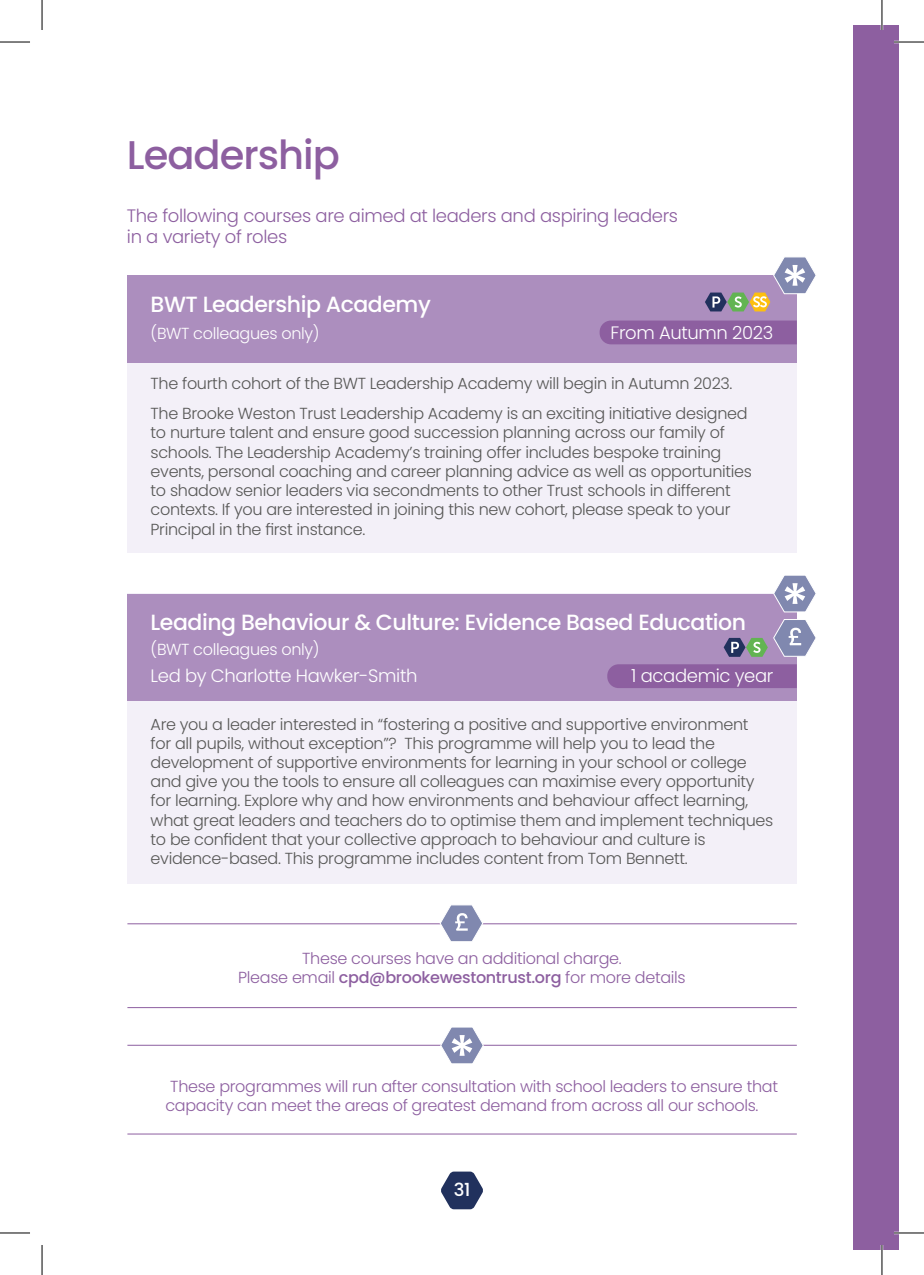
<style>
.page{position:relative;width:924px;height:1275px;background:#fff}
.page>*{position:absolute;margin:0;border:0;box-sizing:border-box;transform-origin:0 0}
.t1{font:500 40px "Poppins";letter-spacing:-.025em;color:#8d5fa0}
.t2{font:500 22px "Poppins";letter-spacing:-.02em;color:#fff}
.t3{font:300 18px/21.6px "Poppins";letter-spacing:-.02em;color:#8d5fa0}
.t4{font:300 18px "Poppins";letter-spacing:-.02em;color:#fff}
.t5{font:500 18px "Poppins";color:#fff}
.t6{font:300 16px/19.2px "Poppins";letter-spacing:-.02em;color:#575756}
.t7{font:300 16px/19.2px "Poppins";letter-spacing:-.02em;color:#8d5fa0}
.t8{font:300 16px "Poppins";letter-spacing:-.02em;color:#fff}
.s1{font-weight:500}
</style>
<div class="page">
<svg style="left:441px;top:1171px;width:42px;height:38px"></svg>
<div style="left:853px;top:25px;width:45px;height:1225px;background:#8d5fa0"></div>
<div style="left:127px;top:593px;width:669px;height:291px;background:#f3f0f8"></div>
<div style="left:127px;top:275px;width:669px;height:277px;background:#f3f0f8"></div>
<div style="left:127px;top:593px;width:669px;height:107px;background:#ac8ebe"></div>
<div style="left:127px;top:275px;width:669px;height:87px;background:#ac8ebe"></div>
<div style="left:607px;top:664px;width:189px;height:24px;background:#8d5fa0"></div>
<div style="left:599px;top:320px;width:197px;height:24px;background:#8d5fa0"></div>
<svg style="left:772px;top:575px;width:44px;height:37px"></svg>
<hr style="left:127px;top:1044px;width:669px;height:1px;background:#8d5fa0">
<hr style="left:127px;top:1133px;width:669px;height:1px;background:#8d5fa0">
<svg style="left:440px;top:1027px;width:43px;height:37px"></svg>
<hr style="left:127px;top:1007px;width:669px;height:1px;background:#8d5fa0">
<hr style="left:127px;top:923px;width:669px;height:1px;background:#8d5fa0">
<svg style="left:439px;top:905px;width:44px;height:37px"></svg>
<svg style="left:705px;top:257px;width:111px;height:54px"></svg>
<svg style="left:723px;top:619px;width:93px;height:38px"></svg>
<hr style="left:893px;top:41px;width:30px;height:2px;background:#fff">
<hr style="left:893px;top:1231px;width:30px;height:3px;background:#fff">
<hr style="left:880px;top:0;width:2px;height:30px;background:#fff">
<hr style="left:880px;top:1245px;width:2px;height:30px;background:#fff">
<hr style="left:0;top:42px;width:30px;height:1px;background:#000">
<hr style="left:893px;top:42px;width:30px;height:1px;background:#000">
<hr style="left:0;top:1232px;width:30px;height:1px;background:#000">
<hr style="left:893px;top:1232px;width:30px;height:1px;background:#000">
<hr style="left:42px;top:0;width:1px;height:30px;background:#000">
<hr style="left:42px;top:1245px;width:1px;height:30px;background:#000">
<hr style="left:881px;top:0;width:1px;height:30px;background:#000">
<hr style="left:881px;top:1245px;width:1px;height:30px;background:#000">
<p class="t1" style="left:127px;top:132px;width:214px">Leadership</p>
<p class="t3" style="left:127px;top:205px;width:552px">The following courses are aimed at leaders and aspiring leaders in a variety of roles</p>
<p class="t2" style="left:150px;top:291px;width:281px">BWT Leadership Academy</p>
<p class="t8" style="left:150px;top:324px;width:170px">(BWT colleagues only)</p>
<p class="t4" style="left:610px;top:322px;width:164px">From Autumn 2023</p>
<p class="t6" style="left:150px;top:373px;width:583px">The fourth cohort of the BWT Leadership Academy will begin in Autumn 2023.</p>
<p class="t6" style="left:150px;top:404px;width:602px">The Brooke Weston Trust Leadership Academy is an exciting initiative designed to nurture talent and ensure good succession planning across our family of schools. The Leadership Academy’s training offer includes bespoke training events, personal coaching and career planning advice as well as opportunities to shadow senior leaders via secondments to other Trust schools in different contexts. If you are interested in joining this new cohort, please speak to your Principal in the first instance.</p>
<p class="t2" style="left:150px;top:609px;width:596px">Leading Behaviour &amp; Culture: Evidence Based Education</p>
<p class="t8" style="left:150px;top:640px;width:170px">(BWT colleagues only)</p>
<p class="t4" style="left:150px;top:665px;width:268px">Led by Charlotte Hawker-Smith</p>
<p class="t4" style="left:631px;top:665px;width:143px">1 academic year</p>
<p class="t6" style="left:150px;top:714px;width:624px">Are you a leader interested in “fostering a positive and supportive environment<br>for all pupils, without exception”? This programme will help you to lead the development of supportive environments for learning in your school or college and give you the tools to ensure all colleagues can maximise every opportunity for learning. Explore why and how environments and behaviour affect learning, what great leaders and teachers do to optimise them and implement techniques to be confident that your collective approach to behaviour and culture is evidence-based. This programme includes content from Tom Bennett.</p>
<p class="t7" style="left:238px;top:948px;width:449px;text-align:center">These courses have an additional charge.<br>Please email <span class="s1">cpd@brookewestontrust.org</span> for more details</p>
<p class="t7" style="left:165px;top:1077px;width:613px;text-indent:5px">These programmes will run after consultation with school leaders to ensure that capacity can meet the areas of greatest demand from across all our schools.</p>
<p class="t5" style="left:453px;top:1179px;width:18px">31</p>
</div>
